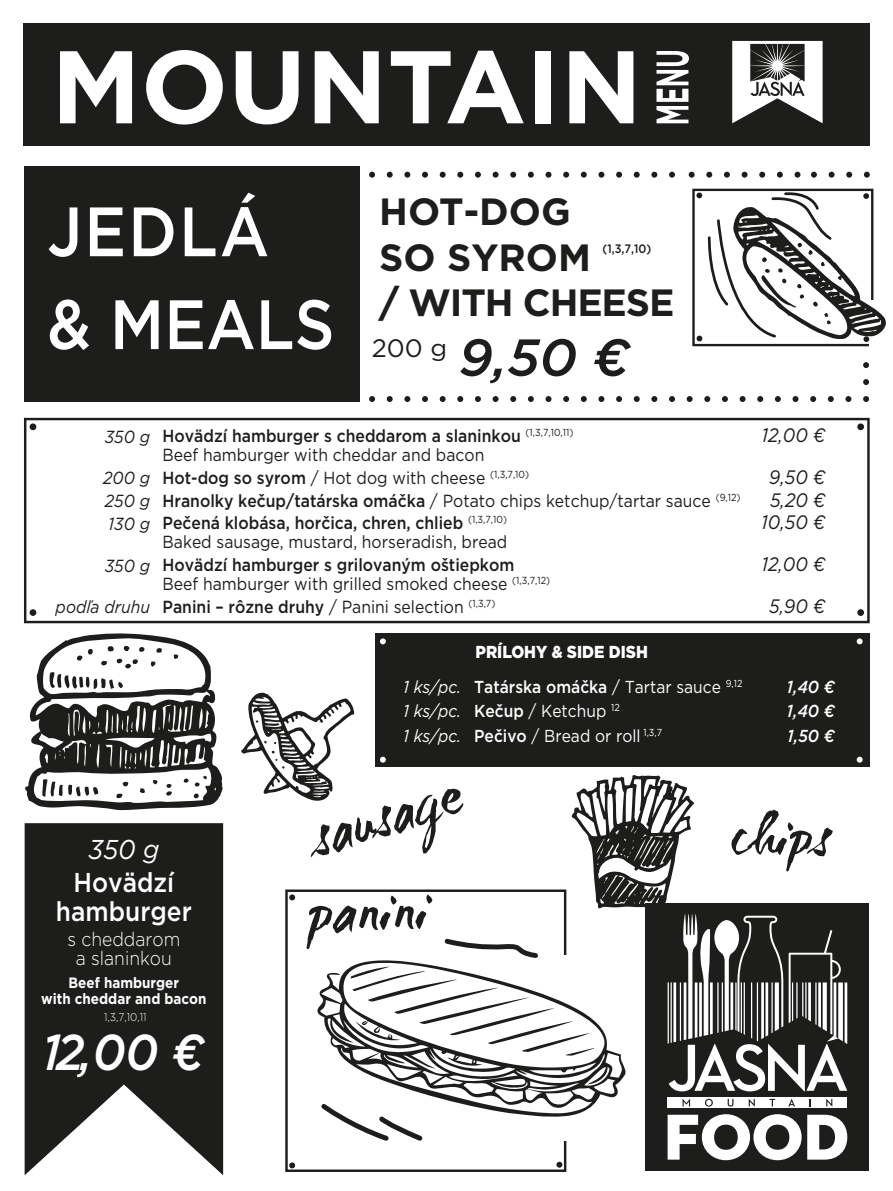
<style>
.page{position:relative;width:893px;height:1191px;background:#fff}
.page>*{position:absolute;margin:0;border:0;box-sizing:border-box;transform-origin:0 0}
.t1{font:700 102.94px "Gotham";color:#fff}
.t2{font:500 69.65px/92.9px "Gotham";letter-spacing:.015em;color:#fff;scale:.9 1}
.t3{font:54.84px "WC Mano Negra Bta";color:#1d1d1b}
.t4{font:52.43px "WC Mano Negra Bta";color:#1d1d1b}
.t5{font:italic 500 51.94px "Gotham";color:#1d1d1b}
.t6{font:italic 500 50.33px "Gotham";color:#fff;scale:.9 1}
.t7{font:700 37.9px/45.5px "Gotham";color:#1d1d1b}
.t8{font:700 37.9px "Gotham";letter-spacing:-.03em;color:#1d1d1b}
.t9{font:500 27.23px/29.4px "Gotham";color:#fff;text-align:center;scale:.9 1}
.t10{font:italic 27.23px "Gotham";color:#fff;scale:.9 1}
.t11{font:italic 19.46px/41.6px "Gotham";color:#1d1d1b;text-align:center;scale:.9 1}
.t12{font:300 19.46px/19.2px "Gotham";color:#fff;text-align:center;scale:.9 1}
.t13{font:500 17.5px/18.9px "Gotham";color:#1d1d1b;scale:.9 1}
.t14{font:17.5px "Gotham";color:#1d1d1b;scale:.9 1}
.t15{font:italic 17.5px/22.8px "Gotham";color:#1d1d1b;text-align:justify;scale:.9 1}
.t16{font:17.32px/24.5px "Gotham";color:#fff;scale:.9 1}
.t17{font:italic 17.32px/24.5px "Gotham";color:#fff;text-align:justify;scale:.9 1}
.t18{font:900 17.32px "Gotham";color:#fff;scale:.9 1}
.t19{font:italic 500 17.32px/24.5px "Gotham";color:#fff;text-align:justify;scale:.9 1}
.t20{font:700 14.95px/16.1px "Gotham";color:#fff;text-align:center;scale:.9 1}
.t21{font:500 12.25px "Gotham";color:#1d1d1b;scale:.9 1}
.t22{font:300 11.34px "Gotham";color:#fff;scale:.9 1}
.s1{font-weight:400}
.s2{font-weight:500}
</style>
<div class="page">
<div style="left:646px;top:903px;width:223px;height:267px;background:#1d1d1b"></div>
<div style="left:668px;top:1097px;width:179px;height:11px;background:#fff"></div>
<svg style="left:668px;top:1114px;width:179px;height:46px"></svg>
<svg style="left:682px;top:1099px;width:8px;height:7px"></svg>
<svg style="left:705px;top:1098px;width:8px;height:8px"></svg>
<svg style="left:728px;top:1098px;width:5px;height:8px"></svg>
<svg style="left:749px;top:1098px;width:6px;height:8px"></svg>
<svg style="left:769px;top:1098px;width:6px;height:8px"></svg>
<svg style="left:788px;top:1098px;width:7px;height:8px"></svg>
<svg style="left:826px;top:1098px;width:6px;height:8px"></svg>
<div style="left:24px;top:23px;width:846px;height:123px;background:#1d1d1b"></div>
<svg style="left:25px;top:823px;width:198px;height:352px;background:#3a3a38"></svg>
<svg style="left:732px;top:41px;width:91px;height:82px"></svg>
<svg style="left:25px;top:633px;width:198px;height:177px"></svg>
<svg style="left:656px;top:51px;width:33px;height:72px"></svg>
<svg style="left:422px;top:396px;width:6px;height:6px"></svg>
<svg style="left:387px;top:396px;width:6px;height:6px"></svg>
<svg style="left:528px;top:396px;width:6px;height:6px"></svg>
<svg style="left:475px;top:396px;width:6px;height:6px"></svg>
<svg style="left:581px;top:396px;width:6px;height:6px"></svg>
<svg style="left:651px;top:396px;width:6px;height:6px"></svg>
<svg style="left:440px;top:396px;width:6px;height:6px"></svg>
<svg style="left:404px;top:396px;width:6px;height:6px"></svg>
<svg style="left:369px;top:396px;width:6px;height:6px"></svg>
<svg style="left:545px;top:396px;width:6px;height:6px"></svg>
<svg style="left:493px;top:396px;width:6px;height:6px"></svg>
<svg style="left:598px;top:396px;width:6px;height:6px"></svg>
<svg style="left:669px;top:396px;width:6px;height:6px"></svg>
<svg style="left:457px;top:396px;width:6px;height:6px"></svg>
<svg style="left:563px;top:396px;width:6px;height:6px"></svg>
<svg style="left:634px;top:396px;width:6px;height:6px"></svg>
<svg style="left:510px;top:396px;width:6px;height:6px"></svg>
<svg style="left:616px;top:396px;width:6px;height:6px"></svg>
<svg style="left:422px;top:172px;width:6px;height:6px"></svg>
<svg style="left:387px;top:172px;width:6px;height:6px"></svg>
<svg style="left:528px;top:172px;width:6px;height:6px"></svg>
<svg style="left:475px;top:172px;width:6px;height:6px"></svg>
<svg style="left:581px;top:172px;width:6px;height:6px"></svg>
<svg style="left:651px;top:172px;width:6px;height:6px"></svg>
<svg style="left:440px;top:172px;width:6px;height:6px"></svg>
<svg style="left:404px;top:172px;width:6px;height:6px"></svg>
<svg style="left:369px;top:172px;width:6px;height:6px"></svg>
<svg style="left:545px;top:172px;width:6px;height:6px"></svg>
<svg style="left:493px;top:172px;width:6px;height:6px"></svg>
<svg style="left:598px;top:172px;width:6px;height:6px"></svg>
<svg style="left:669px;top:172px;width:6px;height:6px"></svg>
<svg style="left:457px;top:172px;width:6px;height:6px"></svg>
<svg style="left:563px;top:172px;width:6px;height:6px"></svg>
<svg style="left:634px;top:172px;width:6px;height:6px"></svg>
<svg style="left:510px;top:172px;width:6px;height:6px"></svg>
<svg style="left:616px;top:172px;width:6px;height:6px"></svg>
<svg style="left:706px;top:172px;width:6px;height:6px"></svg>
<svg style="left:777px;top:172px;width:6px;height:6px"></svg>
<svg style="left:724px;top:172px;width:6px;height:6px"></svg>
<svg style="left:794px;top:172px;width:6px;height:6px"></svg>
<svg style="left:689px;top:172px;width:6px;height:6px"></svg>
<svg style="left:759px;top:172px;width:6px;height:6px"></svg>
<svg style="left:742px;top:172px;width:5px;height:6px"></svg>
<svg style="left:829px;top:172px;width:5px;height:6px"></svg>
<svg style="left:846px;top:172px;width:6px;height:6px"></svg>
<svg style="left:811px;top:172px;width:6px;height:6px"></svg>
<svg style="left:864px;top:172px;width:6px;height:6px"></svg>
<svg style="left:687px;top:396px;width:6px;height:6px"></svg>
<svg style="left:722px;top:396px;width:6px;height:6px"></svg>
<svg style="left:810px;top:396px;width:6px;height:6px"></svg>
<svg style="left:757px;top:396px;width:6px;height:6px"></svg>
<svg style="left:845px;top:396px;width:6px;height:6px"></svg>
<svg style="left:863px;top:379px;width:6px;height:6px"></svg>
<svg style="left:704px;top:396px;width:6px;height:6px"></svg>
<svg style="left:792px;top:396px;width:6px;height:6px"></svg>
<svg style="left:740px;top:396px;width:6px;height:6px"></svg>
<svg style="left:828px;top:396px;width:6px;height:6px"></svg>
<svg style="left:863px;top:362px;width:6px;height:6px"></svg>
<svg style="left:775px;top:396px;width:6px;height:6px"></svg>
<svg style="left:863px;top:396px;width:6px;height:6px"></svg>
<div style="left:24px;top:167px;width:335px;height:235px;background:#1d1d1b"></div>
<div style="left:30px;top:423px;width:6px;height:7px;background:#1d1d1b;border-radius:50%"></div>
<div style="left:30px;top:609px;width:6px;height:7px;background:#1d1d1b;border-radius:50%"></div>
<div style="left:857px;top:423px;width:7px;height:7px;background:#1d1d1b;border-radius:50%"></div>
<div style="left:857px;top:609px;width:7px;height:7px;background:#1d1d1b;border-radius:50%"></div>
<div style="left:24px;top:418px;width:846px;height:205px;border:2px solid #1d1d1b"></div>
<div style="left:375px;top:633px;width:494px;height:133px;background:#1d1d1b"></div>
<svg style="left:380px;top:638px;width:6px;height:6px"></svg>
<svg style="left:857px;top:756px;width:6px;height:6px"></svg>
<svg style="left:857px;top:638px;width:6px;height:6px"></svg>
<div style="left:692px;top:189px;width:181px;height:157px;border:2px solid #1d1d1b"></div>
<div style="left:869px;top:300px;width:7px;height:58px;background:#fff"></div>
<svg style="left:696px;top:191px;width:190px;height:151px"></svg>
<svg style="left:289px;top:1162px;width:6px;height:6px"></svg>
<svg style="left:556px;top:1161px;width:6px;height:6px"></svg>
<svg style="left:336px;top:1117px;width:87px;height:24px"></svg>
<svg style="left:321px;top:1091px;width:297px;height:26px"></svg>
<svg style="left:241px;top:692px;width:606px;height:399px"></svg>
<h1 class="t1" style="left:51px;top:19px;width:592px">MOUNTAIN</h1>
<h2 class="t2" style="left:47px;top:184px;width:321px">JEDLÁ<br>&amp; MEALS</h2>
<h3 class="t7" style="left:379px;top:189px;width:213px">HOT-DOG<br>SO SYROM</h3>
<p class="t21" style="left:602px;top:241px;width:56px">(1,3,7,10)</p>
<h3 class="t8" style="left:379px;top:278px;width:297px">/ WITH CHEESE</h3>
<h3 class="t5" style="left:372px;top:323px;width:259px"><sup>200</sup> <sup>g</sup> 9,50 €</h3>
<p class="t15" style="left:105px;top:425px;width:52px">350 g</p>
<p class="t15" style="left:103px;top:466px;width:54px">200 g 250 g 130 g</p>
<p class="t15" style="left:105px;top:553px;width:52px">350 g</p>
<p class="t15" style="left:56px;top:595px;width:106px">podľa druhu</p>
<p class="t13" style="left:163px;top:426px;width:458px">Hovädzí hamburger s cheddarom a slaninkou <sup>(1,3,7,10,11)<br></sup><span class="s1">Beef hamburger with cheddar and bacon</span></p>
<p class="t13" style="left:163px;top:466px;width:644px;line-height:22.8px">Hot-dog so syrom <span class="s1">/ Hot dog with cheese</span> <sup>(1,3,7,10)<br></sup>Hranolky kečup/tatárska omáčka <span class="s1">/ Potato chips ketchup/tartar sauce</span> <sup>(9,12)<br></sup>Pečená klobása, horčica, chren, chlieb <sup>(1,3,7,10)</sup></p>
<p class="t14" style="left:163px;top:531px;width:385px">Baked sausage, mustard, horseradish, bread</p>
<p class="t13" style="left:163px;top:555px;width:432px">Hovädzí hamburger s grilovaným oštiepkom<br><span class="s1">Beef hamburger with grilled smoked cheese</span> <sup>(1,3,7,12)</sup></p>
<p class="t13" style="left:163px;top:597px;width:371px">Panini – rôzne druhy <span class="s1">/ Panini selection</span> <sup>(1,3,7)</sup></p>
<p class="t18" style="left:476px;top:640px;width:193px">PRÍLOHY &amp; SIDE DISH</p>
<p class="t11" style="left:762px;top:414px;width:72px">12,00 €<br>9,50 €</p>
<p class="t11" style="left:762px;top:488px;width:72px;line-height:22.8px">5,20 €<br>10,50 €</p>
<p class="t11" style="left:762px;top:543px;width:72px">12,00 €<br>5,90 €</p>
<h3 class="t10" style="left:89px;top:832px;width:80px">350 g</h3>
<h3 class="t9" style="left:56px;top:867px;width:152px">Hovädzí hamburger</h3>
<p class="t12" style="left:67px;top:928px;width:127px">s cheddarom a slaninkou</p>
<p class="t20" style="left:41px;top:974px;width:185px">Beef hamburger<br>with cheddar and bacon</p>
<p class="t22" style="left:104px;top:1010px;width:49px">1,3,7,10,11</p>
<h3 class="t6" style="left:42px;top:1019px;width:181px">12,00 €</h3>
<p class="t17" style="left:403px;top:674px;width:66px">1 ks/pc.<br>1 ks/pc.<br>1 ks/pc.</p>
<p class="t16" style="left:474px;top:674px;width:300px"><span class="s2">Tatárska omáčka</span> / Tartar sauce <sup>9,12<br></sup><span class="s2">Kečup</span> / Ketchup <sup>12<br></sup><span class="s2">Pečivo</span> / Bread or roll <sup>1,3,7</sup></p>
<p class="t19" style="left:787px;top:674px;width:55px">1,40 € 1,40 € 1,50 €</p>
<h3 class="t3" style="left:302px;top:807px;width:159px;rotate:-17deg">sausage</h3>
<h3 class="t3" style="left:309px;top:879px;width:122px;rotate:-1deg">panini</h3>
<h3 class="t4" style="left:733px;top:804px;width:100px;rotate:1deg">chips</h3>
</div>
